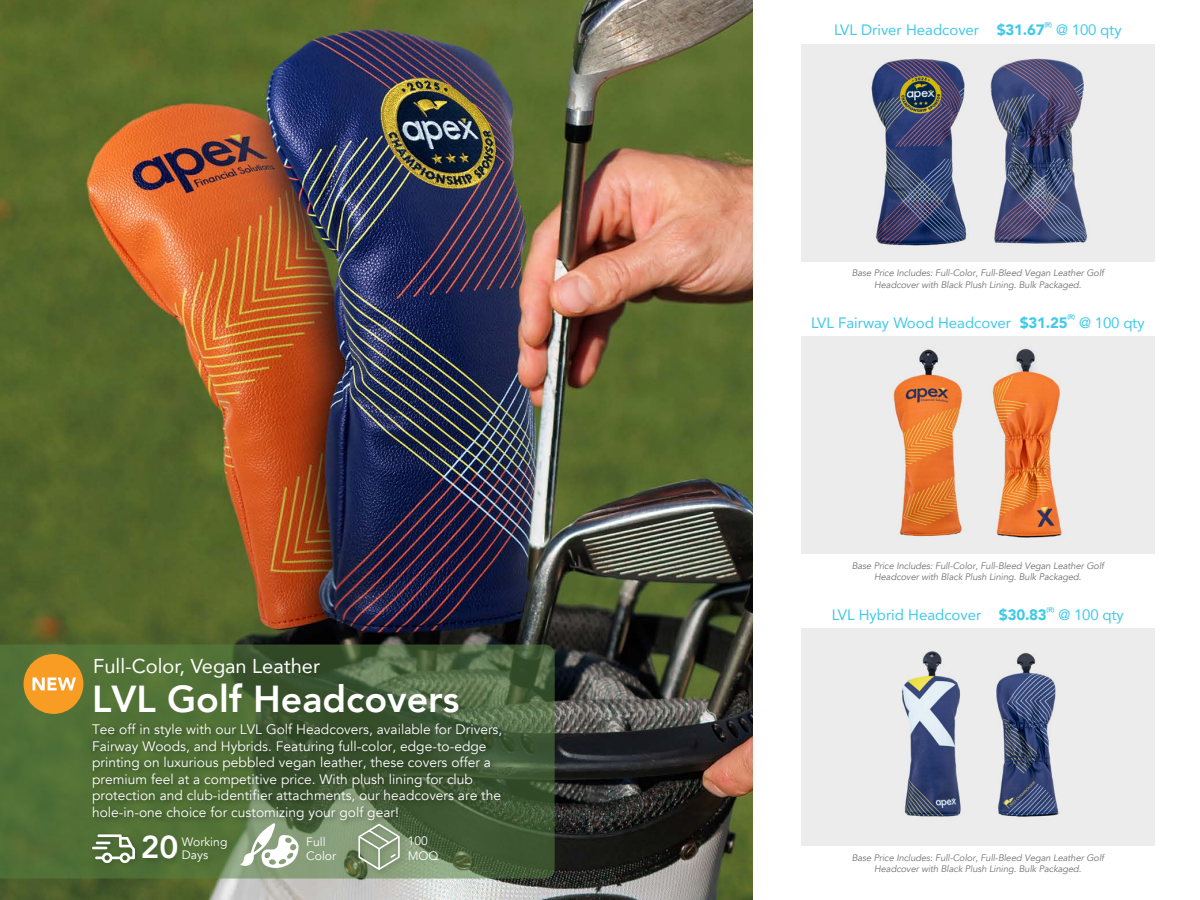
<style>
.page{position:relative;width:1200px;height:900px;background:#fff}
.page>*{position:absolute;margin:0;border:0;box-sizing:border-box;transform-origin:0 0}
.t1{font:800 37.5px "Avenir";color:#fff}
.t2{font:800 31.56px "Avenir";color:#fff}
.t3{font:20px "Avenir";color:#fff}
.t4{font:15px "Avenir";color:#41c9e8}
.t5{font:13.75px/16.5px "Avenir";color:#fff}
.t6{font:12.19px/14.6px "Avenir";color:#fff}
.t7{font:italic 9.38px/11.2px "Avenir";letter-spacing:-.01em;color:#717271;text-align:center}
.t8{font:800 6.56px "Avenir";color:#41c9e8}
.s1{font-weight:900}
</style>
<div class="page">
<img style="left:0;top:0;width:752px;height:900px">
<svg style="left:0;top:644px;width:555px;height:235px;background:#4f6a3c"></svg>
<div style="left:24px;top:654px;width:59px;height:60px;background:#f89c23;border-radius:50%"></div>
<svg style="left:32px;top:678px;width:44px;height:12px"></svg>
<img style="left:801px;top:44px;width:353px;height:217px">
<img style="left:801px;top:336px;width:353px;height:218px">
<img style="left:801px;top:629px;width:353px;height:217px">
<img style="left:86px;top:717px;width:462px;height:114px">
<img style="left:86px;top:829px;width:45px;height:43px">
<svg style="left:92px;top:834px;width:39px;height:29px"></svg>
<img style="left:131px;top:825px;width:61px;height:56px">
<img style="left:352px;top:818px;width:57px;height:62px">
<svg style="left:358px;top:824px;width:42px;height:46px;background:#97a88c"></svg>
<img style="left:402px;top:829px;width:66px;height:44px">
<img style="left:176px;top:830px;width:65px;height:42px">
<svg style="left:240px;top:823px;width:59px;height:47px"></svg>
<p class="t3" style="left:93px;top:650px;width:228px">Full-Color, Vegan Leather</p>
<p class="t1" style="left:92px;top:669px;width:369px">LVL Golf Headcovers</p>
<p class="t5" style="left:92px;top:722px;width:412px">Tee off in style with our LVL Golf Headcovers, available for Drivers, Fairway Woods, and Hybrids. Featuring full-color, edge-to-edge printing on luxurious pebbled vegan leather, these covers offer a premium feel at a competitive price. With plush lining for club protection and club-identifier attachments, our headcovers are the hole-in-one choice for customizing your golf gear!</p>
<p class="t2" style="left:141px;top:822px;width:39px">20</p>
<p class="t6" style="left:408px;top:834px;width:33px">100<br>MOQ</p>
<p class="t6" style="left:182px;top:836px;width:47px;line-height:13px">Working<br>Days</p>
<p class="t6" style="left:306px;top:835px;width:31px">Full<br>Color</p>
<p class="t4" style="left:834px;top:18px;width:212px">LVL Driver Headcover <span class="s1">$31.67</span></p>
<p class="t8" style="left:1044px;top:20px;width:9px">(R)</p>
<p class="t4" style="left:1056px;top:18px;width:67px">@ 100 qty</p>
<p class="t7" style="left:852px;top:268px;width:254px">Base Price Includes: Full-Color, Full-Bleed Vegan Leather Golf<br>Headcover with Black Plush Lining. Bulk Packaged.</p>
<p class="t4" style="left:811px;top:310px;width:258px">LVL Fairway Wood Headcover <span class="s1">$31.25</span></p>
<p class="t8" style="left:1067px;top:312px;width:9px">(R)</p>
<p class="t4" style="left:1079px;top:310px;width:67px">@ 100 qty</p>
<p class="t7" style="left:852px;top:560px;width:254px">Base Price Includes: Full-Color, Full-Bleed Vegan Leather Golf<br>Headcover with Black Plush Lining. Bulk Packaged.</p>
<p class="t4" style="left:832px;top:603px;width:216px">LVL Hybrid Headcover <span class="s1">$30.83</span></p>
<p class="t8" style="left:1047px;top:604px;width:9px">(R)</p>
<p class="t4" style="left:1058px;top:603px;width:67px">@ 100 qty</p>
<p class="t7" style="left:852px;top:852px;width:254px">Base Price Includes: Full-Color, Full-Bleed Vegan Leather Golf<br>Headcover with Black Plush Lining. Bulk Packaged.</p>
</div>
